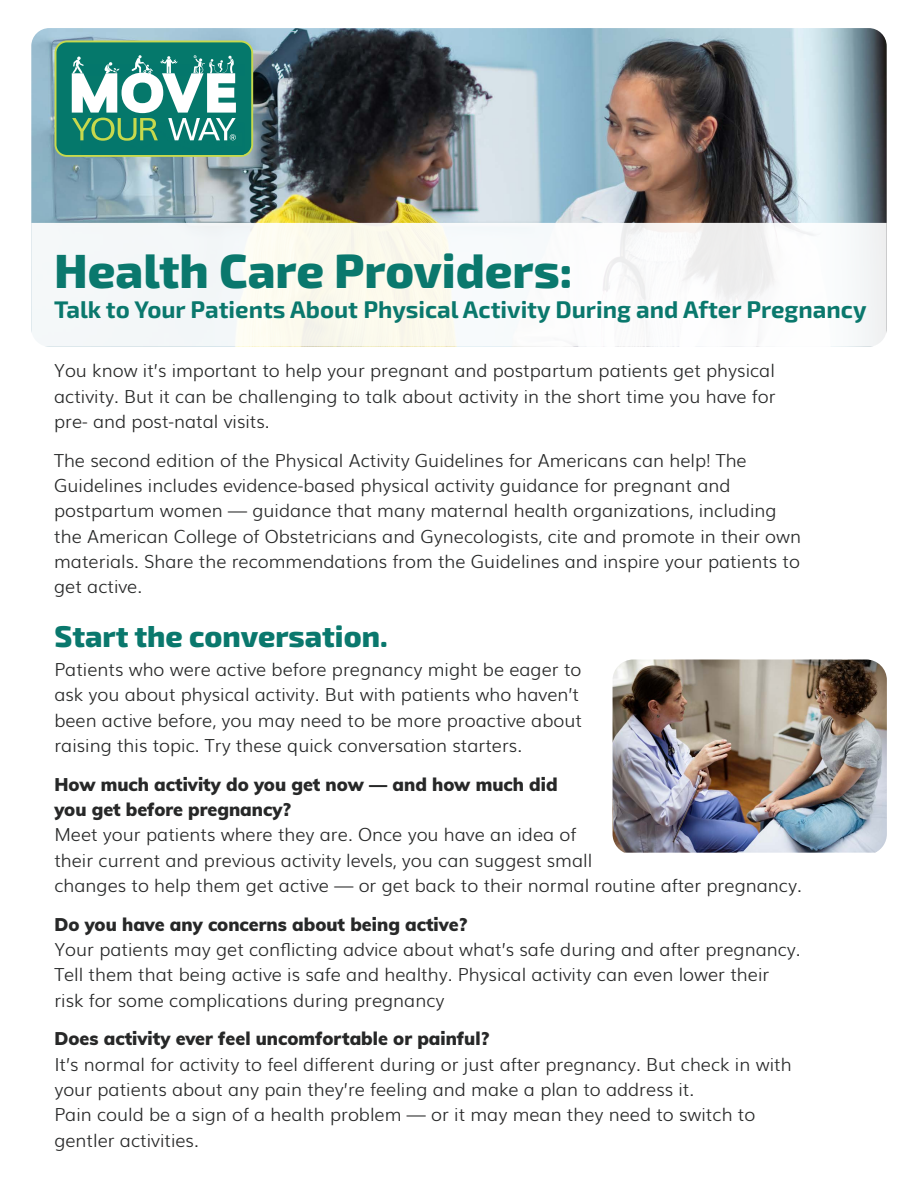
<style>
.page{position:relative;width:918px;height:1188px;background:#fff}
.page>*{position:absolute;margin:0;border:0;box-sizing:border-box;transform-origin:0 0}
.t1{font:800 48px "Exo 2";color:#0a786d}
.t2{font:800 30px "Exo 2";color:#0a786d}
.t3{font:700 24px "Exo 2";color:#0a786d}
.t4{font:300 18px/25.3px "Muli";color:#272828}
.t5{font:900 18px/25.3px "Muli";color:#272828}
</style>
<div class="page">
<img style="left:31px;top:28px;width:856px;height:195px">
<svg style="left:31px;top:223px;width:856px;height:124px"></svg>
<img style="left:613px;top:660px;width:274px;height:193px">
<svg style="left:55px;top:40px;width:198px;height:117px"></svg>
<h1 class="t1" style="left:54px;top:243px;width:520px">Health Care Providers:</h1>
<h3 class="t3" style="left:54px;top:296px;width:814px">Talk to Your Patients About Physical Activity During and After Pregnancy</h3>
<p class="t4" style="left:54px;top:357px;width:723px;text-align:justify">You know it’s important to help your pregnant and postpartum patients get physical activity. But it can be challenging to talk about activity in the short time you have for pre- and post-natal visits.</p>
<p class="t4" style="left:54px;top:446px;width:748px">The second edition of the Physical Activity Guidelines for Americans can help! The Guidelines includes evidence-based physical activity guidance for pregnant and postpartum women — guidance that many maternal health organizations, including the American College of Obstetricians and Gynecologists, cite and promote in their own materials. Share the recommendations from the Guidelines and inspire your patients to get active.</p>
<h2 class="t2" style="left:55px;top:619px;width:335px">Start the conversation.</h2>
<p class="t4" style="left:54px;top:656px;width:529px">Patients who were active before pregnancy might be eager to ask you about physical activity. But with patients who haven’t been active before, you may need to be more proactive about raising this topic. Try these quick conversation starters.</p>
<p class="t5" style="left:54px;top:771px;width:505px">How much activity do you get now — and how much did you get before pregnancy?</p>
<p class="t4" style="left:54px;top:821px;width:749px">Meet your patients where they are. Once you have an idea of<br>their current and previous activity levels, you can suggest small<br>changes to help them get active — or get back to their normal routine after pregnancy.</p>
<p class="t5" style="left:54px;top:911px;width:414px">Do you have any concerns about being active?</p>
<p class="t4" style="left:54px;top:936px;width:748px">Your patients may get conflicting advice about what’s safe during and after pregnancy.<br>Tell them that being active is safe and healthy. Physical activity can even lower their risk for some complications during pregnancy</p>
<p class="t5" style="left:54px;top:1025px;width:436px">Does activity ever feel uncomfortable or painful?</p>
<p class="t4" style="left:54px;top:1050px;width:739px">It’s normal for activity to feel different during or just after pregnancy. But check in with your patients about any pain they’re feeling and make a plan to address it.<br>Pain could be a sign of a health problem — or it may mean they need to switch to gentler activities.</p>
</div>
